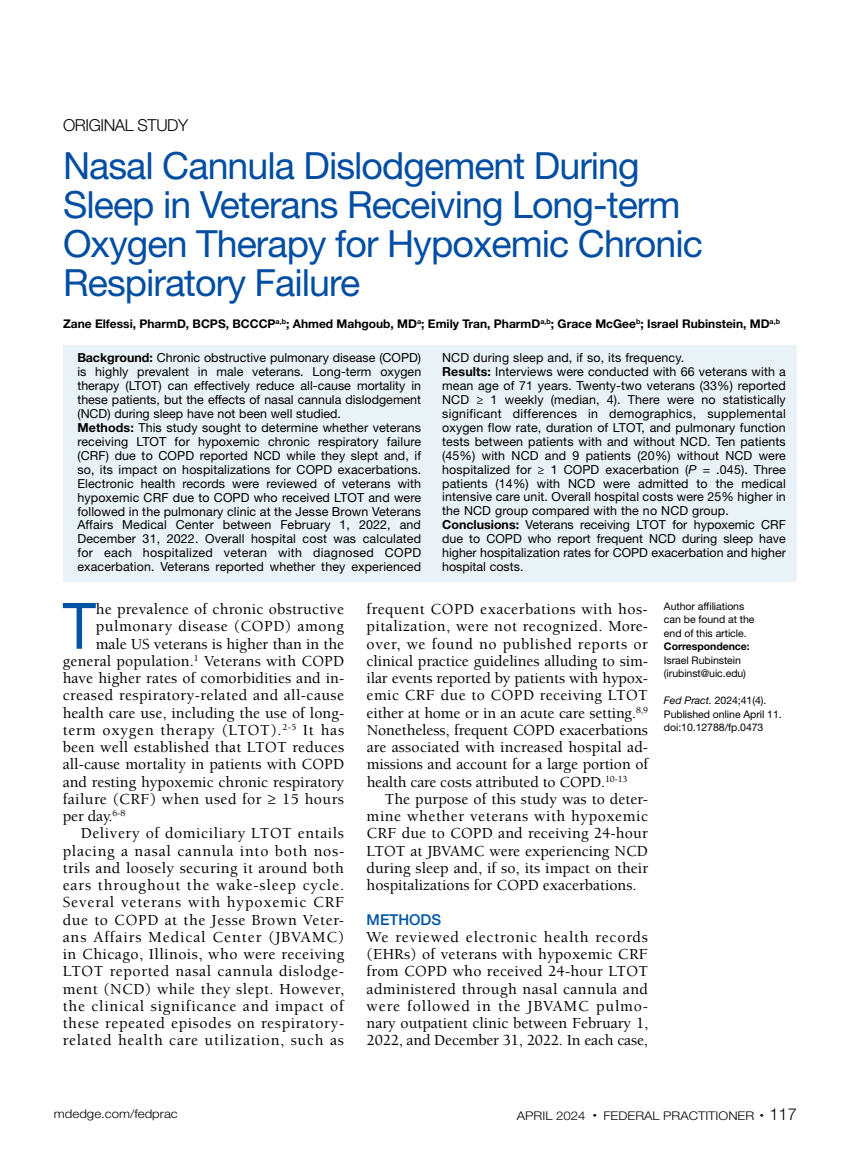
<style>
.page{position:relative;width:851px;height:1161px;background:#fff}
.page>*{position:absolute;margin:0;border:0;box-sizing:border-box;transform-origin:0 0}
.t1{font:64.05px "Helvetica Neue LT Std";color:#0054a6;scale:.9 1}
.t2{font:37.5px/39px "Helvetica Neue LT Std";letter-spacing:-.025em;color:#034ea2}
.t3{font:300 16.5px "Helvetica Neue LT Std";letter-spacing:-.025em;color:#000}
.t4{font:500 15.75px/17.2px "Berkeley Std";letter-spacing:.025em;color:#000;text-align:justify}
.t5{font:500 15.75px "Berkeley Std";letter-spacing:.05em;color:#000}
.t6{font:500 15.75px "Berkeley Std";letter-spacing:.005em;color:#000}
.t7{font:500 15.75px "Berkeley Std";letter-spacing:.055em;color:#000}
.t8{font:500 15.75px "Berkeley Std";color:#000}
.t9{font:500 15.75px "Berkeley Std";letter-spacing:-.005em;color:#000}
.t10{font:500 15.75px "Berkeley Std";letter-spacing:.06em;color:#000}
.t11{font:500 15px "Helvetica Neue LT Std";color:#0054a6}
.t12{font:12.45px/14px "Helvetica Neue LT Std";letter-spacing:.01em;color:#000}
.t13{font:700 12px "Helvetica Neue LT Std";color:#000}
.t14{font:300 12px "Helvetica Neue LT Std";color:#000;scale:1.1 1}
.t15{font:10.5px/13.5px "Helvetica Neue LT Std";letter-spacing:-.005em;color:#000}
.t16{font:700 10.5px "Helvetica Neue LT Std";letter-spacing:-.005em;color:#000}
.s1{font-weight:700}
.s2{font-style:italic}
.s3{font-family:"Helvetica Neue LT Std";font-weight:400}
.s4{font-size:16.5px}
</style>
<div class="page">
<div style="left:64px;top:345px;width:732px;height:237px;background:#e9f2f7"></div>
<h3 class="t3" style="left:63px;top:116px;width:127px">ORIGINAL STUDY</h3>
<h2 class="t2" style="left:63px;top:146px;width:641px">Nasal Cannula Dislodgement During Sleep in Veterans Receiving Long-term Oxygen Therapy for Hypoxemic Chronic Respiratory Failure</h2>
<p class="t13" style="left:63px;top:316px;width:718px">Zane Elfessi, PharmD, BCPS, BCCCP<sup>a,b</sup>; Ahmed Mahgoub, MD<sup>a</sup>; Emily Tran, PharmD<sup>a,b</sup>; Grace McGee<sup>b</sup>; Israel Rubinstein, MD<sup>a,b</sup></p>
<p class="t12" style="left:77px;top:351px;width:345px"><span class="s1">Background:</span> Chronic obstructive pulmonary disease (COPD) is highly prevalent in male veterans. Long-term oxygen therapy (LTOT) can effectively reduce all-cause mortality in these patients, but the effects of nasal cannula dislodgement (NCD) during sleep have not been well studied.<br><span class="s1">Methods:</span> This study sought to determine whether veterans receiving LTOT for hypoxemic chronic respiratory failure (CRF) due to COPD reported NCD while they slept and, if so, its impact on hospitalizations for COPD exacerbations.<br>Electronic health records were reviewed of veterans with hypoxemic CRF due to COPD who received LTOT and were followed in the pulmonary clinic at the Jesse Brown Veterans Affairs Medical Center between February 1, 2022, and December 31, 2022. Overall hospital cost was calculated for each hospitalized veteran with diagnosed COPD exacerbation. Veterans reported whether they experienced</p>
<p class="t12" style="left:442px;top:350px;width:345px">NCD during sleep and, if so, its frequency.<br><span class="s1">Results:</span> Interviews were conducted with 66 veterans with a mean age of 71 years. Twenty-two veterans (33%) reported NCD ≥ 1 weekly (median, 4). There were no statistically significant differences in demographics, supplemental oxygen flow rate, duration of LTOT, and pulmonary function tests between patients with and without NCD. Ten patients (45%) with NCD and 9 patients (20%) without NCD were hospitalized for ≥ 1 COPD exacerbation (<span class="s2">P</span> = .045). Three patients (14%) with NCD were admitted to the medical intensive care unit. Overall hospital costs were 25% higher in the NCD group compared with the no NCD group.<br><span class="s1">Conclusions:</span> Veterans receiving LTOT for hypoxemic CRF due to COPD who report frequent NCD during sleep have higher hospitalization rates for COPD exacerbation and higher hospital costs.</p>
<h1 class="t1" style="left:63px;top:588px;width:38px">T</h1>
<p class="t4" style="left:96px;top:601px;width:250px">he prevalence of chronic obstructive</p>
<p class="t4" style="left:96px;top:618px;width:250px">pulmonary disease (COPD) among</p>
<p class="t9" style="left:96px;top:635px;width:250px">male US veterans is higher than in the</p>
<p class="t4" style="left:63px;top:653px;width:283px">general population.<sup>1</sup> Veterans with COPD</p>
<p class="t6" style="left:63px;top:670px;width:283px">have higher rates of comorbidities and in-</p>
<p class="t4" style="left:63px;top:687px;width:283px">creased respiratory-related and all-cause</p>
<p class="t6" style="left:63px;top:704px;width:283px">health care use, including the use of long-</p>
<p class="t5" style="left:63px;top:722px;width:283px">term oxygen therapy (LTOT).<sup>2-5</sup> It has</p>
<p class="t4" style="left:63px;top:739px;width:283px">been well established that LTOT reduces</p>
<p class="t6" style="left:63px;top:756px;width:283px">all-cause mortality in patients with COPD</p>
<p class="t8" style="left:63px;top:773px;width:283px">and resting hypoxemic chronic respiratory</p>
<p class="t4" style="left:63px;top:791px;width:283px">failure (CRF) when used for <span class="s3">≥</span> 15 hours</p>
<p class="t4" style="left:63px;top:808px;width:64px">per day.<sup>6-8</sup></p>
<p class="t4" style="left:81px;top:825px;width:265px">Delivery of domiciliary LTOT entails</p>
<p class="t5" style="left:63px;top:842px;width:283px">placing a nasal cannula into both nos-</p>
<p class="t4" style="left:63px;top:860px;width:283px">trils and loosely securing it around both</p>
<p class="t7" style="left:63px;top:877px;width:283px">ears throughout the wake-sleep cycle.</p>
<p class="t7" style="left:63px;top:894px;width:283px">Several veterans with hypoxemic CRF</p>
<p class="t4" style="left:63px;top:911px;width:283px">due to COPD at the Jesse Brown Veter-</p>
<p class="t10" style="left:63px;top:929px;width:283px">ans Affairs Medical Center (JBVAMC)</p>
<p class="t4" style="left:63px;top:946px;width:283px">in Chicago, Illinois, who were receiving</p>
<p class="t4" style="left:63px;top:963px;width:283px">LTOT reported nasal cannula dislodge-</p>
<p class="t4" style="left:63px;top:980px;width:283px">ment (NCD) while they slept. However,</p>
<p class="t5" style="left:63px;top:998px;width:283px">the clinical significance and impact of</p>
<p class="t4" style="left:63px;top:1015px;width:283px">these repeated episodes on respiratory-</p>
<p class="t5" style="left:63px;top:1032px;width:283px">related health care utilization, such as</p>
<p class="t4" style="left:366px;top:601px;width:283px">frequent COPD exacerbations with hos&shy;pitalization, were not recognized. More&shy;over, we found no published reports or clinical practice guidelines alluding to sim&shy;ilar events reported by patients with hypox&shy;emic CRF due to COPD receiving LTOT either at home or in an acute care setting.<sup>8,9<br></sup>Nonetheless, frequent COPD exacerbations are associated with increased hospital ad&shy;missions and account for a large portion of health care costs attributed to COPD.<sup>10-13</sup></p>
<p class="t4" style="left:366px;top:791px;width:283px;text-indent:18px">The purpose of this study was to deter&shy;mine whether veterans with hypoxemic CRF due to COPD and receiving 24-hour LTOT at JBVAMC were experiencing NCD during sleep and, if so, its impact on their hospitalizations for COPD exacerbations.</p>
<p class="t11" style="left:366px;top:910px;width:76px">METHODS</p>
<p class="t4" style="left:366px;top:929px;width:283px">We reviewed electronic health records (EHRs) of veterans with hypoxemic CRF from COPD who received 24-hour LTOT administered through nasal cannula and were followed in the JBVAMC pulmo&shy;nary outpatient clinic between February 1, 2022, and December 31, 2022. In each case,</p>
<p class="t15" style="left:664px;top:599px;width:92px">Author affiliations can be found at the end of this article.</p>
<p class="t16" style="left:664px;top:640px;width:87px">Correspondence:</p>
<p class="t15" style="left:664px;top:653px;width:83px">Israel Rubinstein (irubinst@uic.edu)</p>
<p class="t15" style="left:664px;top:693px;width:119px"><span class="s2">Fed Pract.</span> 2024;41(4).<br>Published online April 11. doi:10.12788/fp.0473</p>
<p class="t14" style="left:54px;top:1107px;width:114px">mdedge.com/fedprac</p>
<p class="t14" style="left:517px;top:1109px;width:256px">APRIL 2024 <sup>•</sup> FEDERAL PRACTITIONER <sup>•</sup> <span class="s4">117</span></p>
</div>
